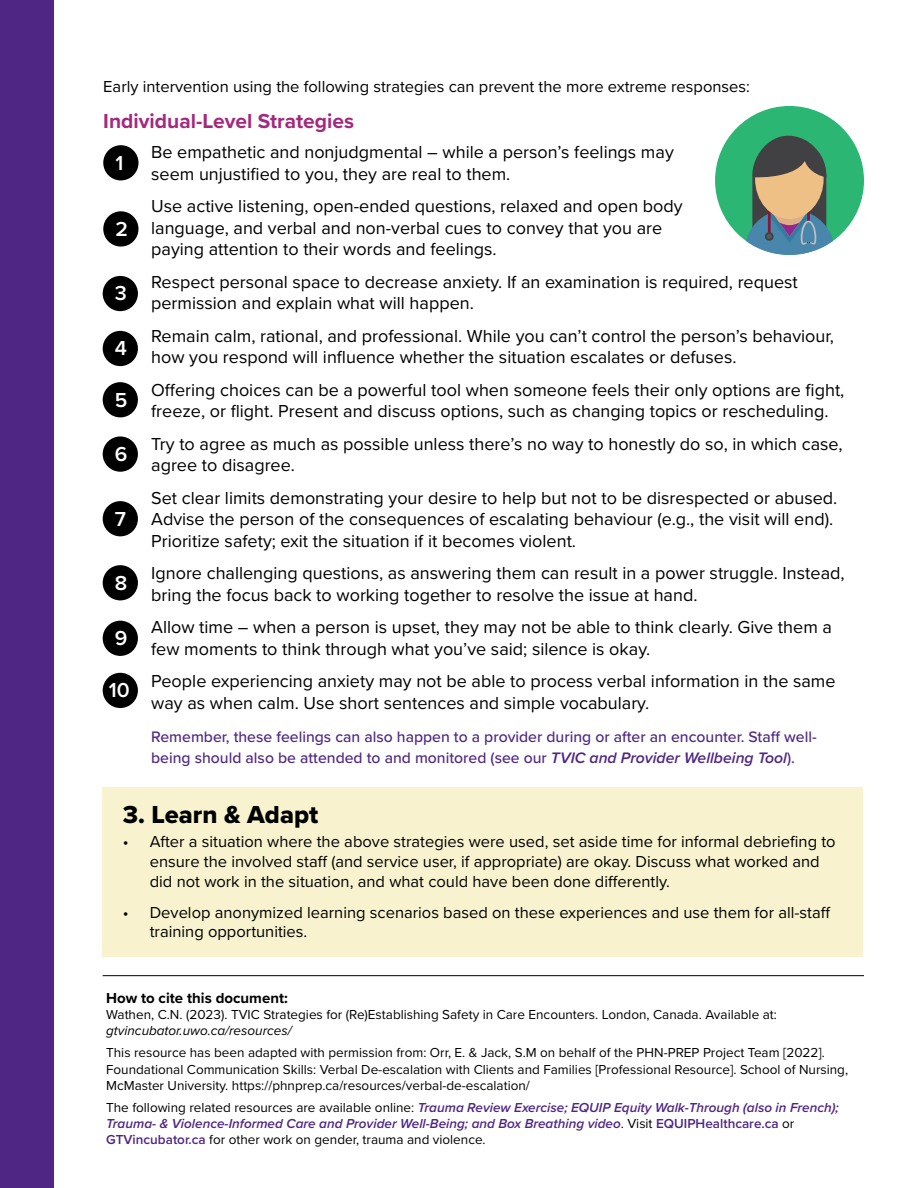
<style>
.page{position:relative;width:918px;height:1188px;background:#fff}
.page>*{position:absolute;margin:0;border:0;box-sizing:border-box;transform-origin:0 0}
.t1{font:25.5px "Proxima Nova Extrabld";color:#000}
.t2{font:700 21px "Proxima Nova";color:#a4297d}
.t3{font:600 21px "Proxima Nova";color:#fff}
.t4{font:18px/21.6px "Proxima Nova";color:#000}
.t5{font:16.5px/19.8px "Proxima Nova";color:#000}
.t6{font:500 15.75px/21px "Proxima Nova";color:#4f2683}
.t7{font:700 15px "Proxima Nova";color:#000}
.t8{font:13.5px/16.2px "Proxima Nova";color:#000}
.t9{font:italic 600 13.5px/16.2px "Proxima Nova";color:#4f2683}
.t10{font:italic 13.5px "Proxima Nova";color:#000}
.s1{font-weight:600;font-style:italic}
.s2{font-weight:400;font-style:normal;color:#000}
.s3{font-style:normal}
</style>
<div class="page">
<div style="left:0;top:0;width:54px;height:1188px;background:#4f2683"></div>
<div style="left:103px;top:788px;width:760px;height:169px;background:#f8f3ce"></div>
<div style="left:103px;top:145px;width:36px;height:35px;background:#000;border-radius:50%"></div>
<div style="left:103px;top:211px;width:36px;height:36px;background:#000;border-radius:50%"></div>
<div style="left:103px;top:276px;width:35px;height:35px;background:#000;border-radius:50%"></div>
<div style="left:103px;top:331px;width:35px;height:35px;background:#000;border-radius:50%"></div>
<div style="left:103px;top:382px;width:35px;height:35px;background:#000;border-radius:50%"></div>
<div style="left:103px;top:436px;width:35px;height:36px;background:#000;border-radius:50%"></div>
<div style="left:103px;top:501px;width:35px;height:35px;background:#000;border-radius:50%"></div>
<div style="left:103px;top:565px;width:35px;height:35px;background:#000;border-radius:50%"></div>
<div style="left:103px;top:621px;width:35px;height:35px;background:#000;border-radius:50%"></div>
<div style="left:103px;top:673px;width:35px;height:35px;background:#000;border-radius:50%"></div>
<hr style="left:103px;top:975px;width:761px;height:1px;background:#000101">
<div style="left:715px;top:106px;width:149px;height:149px;background:#2bb673;border-radius:50%"></div>
<svg style="left:746px;top:135px;width:87px;height:120px"></svg>
<p class="t5" style="left:103px;top:75px;width:648px">Early intervention using the following strategies can prevent the more extreme responses:</p>
<p class="t2" style="left:103px;top:105px;width:252px">Individual-Level Strategies</p>
<p class="t3" style="left:115px;top:147px;width:9px">1</p>
<p class="t3" style="left:115px;top:213px;width:14px">2</p>
<p class="t3" style="left:115px;top:278px;width:14px">3</p>
<p class="t3" style="left:115px;top:333px;width:14px">4</p>
<p class="t3" style="left:115px;top:384px;width:14px">5</p>
<p class="t3" style="left:115px;top:438px;width:14px">6</p>
<p class="t3" style="left:115px;top:503px;width:13px">7</p>
<p class="t3" style="left:115px;top:567px;width:14px">8</p>
<p class="t3" style="left:115px;top:622px;width:14px">9</p>
<p class="t3" style="left:109px;top:675px;width:22px">10</p>
<p class="t4" style="left:151px;top:140px;width:524px">Be empathetic and nonjudgmental – while a person’s feelings may seem unjustified to you, they are real to them.</p>
<p class="t4" style="left:151px;top:194px;width:533px">Use active listening, open-ended questions, relaxed and open body language, and verbal and non-verbal cues to convey that you are paying attention to their words and feelings.</p>
<p class="t4" style="left:151px;top:270px;width:648px">Respect personal space to decrease anxiety. If an examination is required, request permission and explain what will happen.</p>
<p class="t4" style="left:151px;top:324px;width:684px">Remain calm, rational, and professional. While you can’t control the person’s behaviour, how you respond will influence whether the situation escalates or defuses.</p>
<p class="t4" style="left:151px;top:378px;width:695px">Offering choices can be a powerful tool when someone feels their only options are fight, freeze, or flight. Present and discuss options, such as changing topics or rescheduling.</p>
<p class="t4" style="left:151px;top:432px;width:693px">Try to agree as much as possible unless there’s no way to honestly do so, in which case, agree to disagree.</p>
<p class="t4" style="left:151px;top:486px;width:688px">Set clear limits demonstrating your desire to help but not to be disrespected or abused.<br>Advise the person of the consequences of escalating behaviour (e.g., the visit will end).<br>Prioritize safety; exit the situation if it becomes violent.</p>
<p class="t4" style="left:151px;top:562px;width:695px">Ignore challenging questions, as answering them can result in a power struggle. Instead, bring the focus back to working together to resolve the issue at hand.</p>
<p class="t4" style="left:151px;top:616px;width:682px">Allow time – when a person is upset, they may not be able to think clearly. Give them a few moments to think through what you’ve said; silence is okay.</p>
<p class="t4" style="left:151px;top:670px;width:686px">People experiencing anxiety may not be able to process verbal information in the same way as when calm. Use short sentences and simple vocabulary.</p>
<p class="t6" style="left:151px;top:726px;width:667px">Remember, these feelings can also happen to a provider during or after an encounter. Staff well&shy;being should also be attended to and monitored (see our <span class="s1">TVIC and Provider Wellbeing Tool</span>).</p>
<h1 class="t1" style="left:123px;top:796px;width:197px">3. Learn &amp; Adapt</h1>
<p class="t5" style="left:150px;top:831px;width:688px;text-indent:-27px">• After a situation where the above strategies were used, set aside time for informal debriefing to ensure the involved staff (and service user, if appropriate) are okay. Discuss what worked and did not work in the situation, and what could have been done differently.</p>
<p class="t5" style="left:150px;top:901px;width:682px;text-indent:-27px">• Develop anonymized learning scenarios based on these experiences and use them for all-staff training opportunities.</p>
<p class="t7" style="left:106px;top:987px;width:183px">How to cite this document:</p>
<p class="t8" style="left:106px;top:1006px;width:672px">Wathen, C.N. (2023). TVIC Strategies for (Re)Establishing Safety in Care Encounters. London, Canada. Available at:</p>
<p class="t10" style="left:106px;top:1021px;width:187px">gtvincubator.uwo.ca/resources/</p>
<p class="t8" style="left:106px;top:1044px;width:743px">This resource has been adapted with permission from: Orr, E. &amp; Jack, S.M on behalf of the PHN-PREP Project Team [2022].<br>Foundational Communication Skills: Verbal De-escalation with Clients and Families [Professional Resource]. School of Nursing,<br>McMaster University. https://phnprep.ca/resources/verbal-de-escalation/</p>
<p class="t9" style="left:106px;top:1099px;width:734px"><span class="s2">The following related resources are available online:</span> Trauma Review Exercise; EQUIP Equity Walk-Through (also in French);<br>Trauma- &amp; Violence-Informed Care and Provider Well-Being; and Box Breathing video<span class="s2">. Visit</span> <span class="s3">EQUIPHealthcare.ca</span> <span class="s2">or<br></span><span class="s3">GTVincubator.ca</span> <span class="s2">for other work on gender, trauma and violence.</span></p>
</div>
